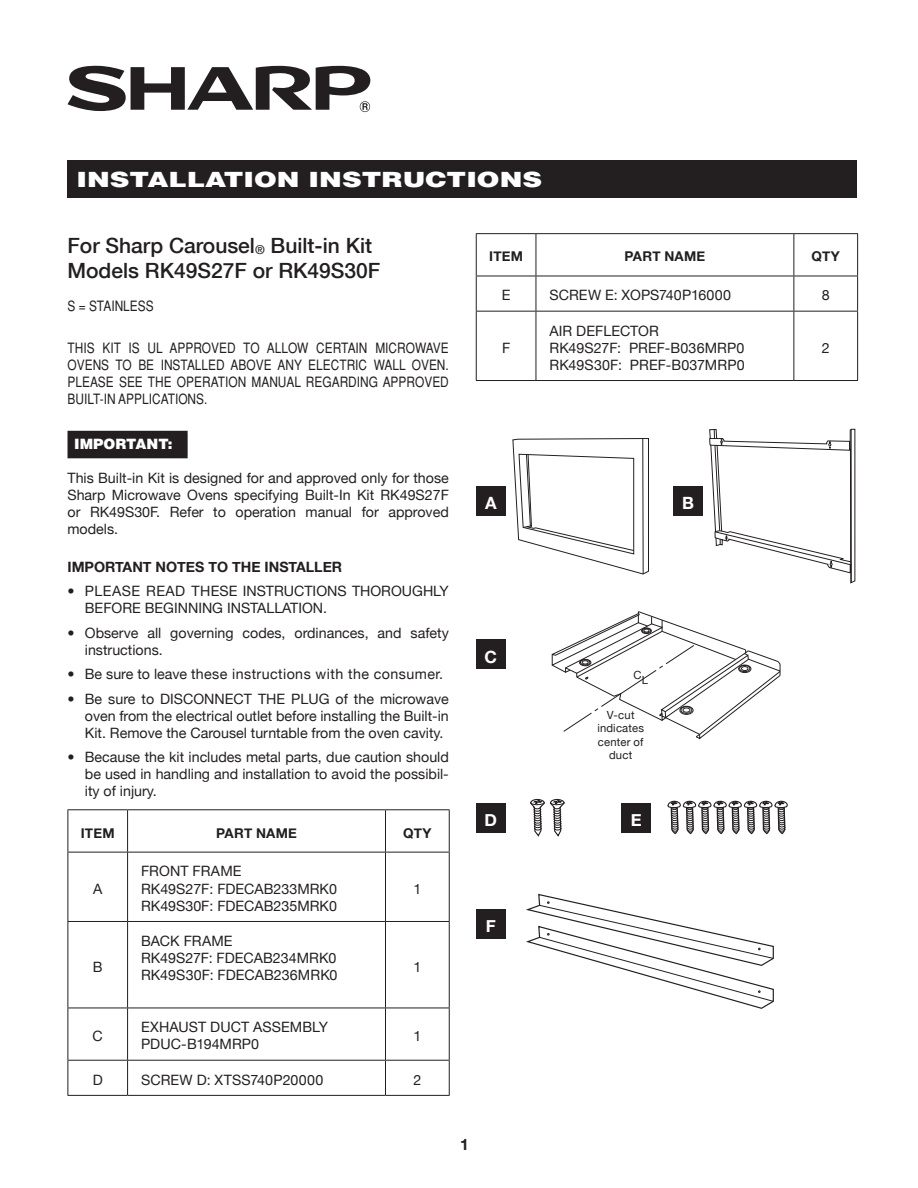
<style>
.page{position:relative;width:918px;height:1188px;background:#fff}
.page>*{position:absolute;margin:0;border:0;box-sizing:border-box;transform-origin:0 0}
.t1{font:500 21px/25.2px "Helvetica Neue";color:#231f20}
.t2{font:900 21px "Helvetica";color:#fff;scale:1.3 1}
.t3{font:700 16.95px "Helvetica Neue";color:#fff}
.t4{font:700 15.75px "Helvetica Neue";color:#231f20}
.t5{font:14.25px/17.1px "Helvetica Neue";color:#231f20}
.t6{font:condensed 14.25px/17.1px "Helvetica";color:#231f20;text-align:justify}
.t7{font:14.25px "Helvetica Neue";letter-spacing:.03em;color:#231f20}
.t8{font:700 14.25px "Helvetica Neue";color:#231f20}
.t9{font:900 14.25px "Helvetica";color:#fff}
.t10{font:700 13.5px "Helvetica Neue";letter-spacing:.015em;color:#231f20}
.t11{font:11.25px/13.5px "Helvetica Neue";letter-spacing:.015em;color:#231f20;text-align:center}
.s1{font-size:12.3px}
</style>
<div class="page">
<div style="left:68px;top:432px;width:119px;height:26px;background:#231f20"></div>
<hr style="left:68px;top:431px;width:120px;height:1px;background:#231f20">
<hr style="left:186px;top:432px;width:2px;height:25px;background:#231f20">
<hr style="left:68px;top:457px;width:120px;height:1px;background:#231f20">
<hr style="left:68px;top:809px;width:60px;height:1px;background:#231f20">
<hr style="left:68px;top:810px;width:1px;height:42px;background:#231f20">
<hr style="left:128px;top:809px;width:257px;height:1px;background:#231f20">
<hr style="left:127px;top:810px;width:1px;height:42px;background:#231f20">
<hr style="left:385px;top:809px;width:65px;height:1px;background:#231f20">
<hr style="left:385px;top:810px;width:1px;height:42px;background:#231f20">
<hr style="left:449px;top:810px;width:1px;height:42px;background:#231f20">
<hr style="left:68px;top:852px;width:60px;height:1px;background:#231f20">
<hr style="left:68px;top:852px;width:1px;height:69px;background:#231f20">
<hr style="left:128px;top:852px;width:257px;height:1px;background:#231f20">
<hr style="left:127px;top:852px;width:1px;height:69px;background:#231f20">
<hr style="left:385px;top:852px;width:65px;height:1px;background:#231f20">
<hr style="left:385px;top:852px;width:1px;height:69px;background:#231f20">
<hr style="left:449px;top:852px;width:1px;height:69px;background:#231f20">
<hr style="left:68px;top:921px;width:60px;height:1px;background:#231f20">
<hr style="left:68px;top:922px;width:1px;height:86px;background:#231f20">
<hr style="left:128px;top:921px;width:257px;height:1px;background:#231f20">
<hr style="left:127px;top:922px;width:1px;height:86px;background:#231f20">
<hr style="left:385px;top:921px;width:65px;height:1px;background:#231f20">
<hr style="left:385px;top:922px;width:1px;height:86px;background:#231f20">
<hr style="left:449px;top:922px;width:1px;height:86px;background:#231f20">
<hr style="left:68px;top:1008px;width:60px;height:1px;background:#231f20">
<hr style="left:68px;top:1008px;width:1px;height:52px;background:#231f20">
<hr style="left:128px;top:1008px;width:257px;height:1px;background:#231f20">
<hr style="left:127px;top:1008px;width:1px;height:52px;background:#231f20">
<hr style="left:385px;top:1008px;width:65px;height:1px;background:#231f20">
<hr style="left:385px;top:1008px;width:1px;height:52px;background:#231f20">
<hr style="left:449px;top:1008px;width:1px;height:52px;background:#231f20">
<hr style="left:68px;top:1060px;width:60px;height:1px;background:#231f20">
<hr style="left:68px;top:1061px;width:1px;height:34px;background:#231f20">
<hr style="left:128px;top:1060px;width:257px;height:1px;background:#231f20">
<hr style="left:127px;top:1061px;width:1px;height:34px;background:#231f20">
<hr style="left:385px;top:1060px;width:65px;height:1px;background:#231f20">
<hr style="left:385px;top:1061px;width:1px;height:34px;background:#231f20">
<hr style="left:449px;top:1061px;width:1px;height:34px;background:#231f20">
<hr style="left:68px;top:1095px;width:60px;height:1px;background:#231f20">
<hr style="left:128px;top:1095px;width:257px;height:1px;background:#231f20">
<hr style="left:385px;top:1095px;width:65px;height:1px;background:#231f20">
<svg style="left:68px;top:66px;width:303px;height:46px"></svg>
<div style="left:68px;top:160px;width:789px;height:38px;background:#231f20"></div>
<svg style="left:512px;top:438px;width:137px;height:137px"></svg>
<hr style="left:643px;top:439px;width:1px;height:135px;background:#231f20">
<svg style="left:709px;top:429px;width:147px;height:155px"></svg>
<hr style="left:851px;top:429px;width:1px;height:154px;background:#231f20">
<div style="left:476px;top:486px;width:30px;height:30px;background:#231f20"></div>
<div style="left:673px;top:486px;width:30px;height:30px;background:#231f20"></div>
<div style="left:476px;top:803px;width:30px;height:30px;background:#231f20"></div>
<div style="left:476px;top:909px;width:30px;height:30px;background:#231f20"></div>
<div style="left:476px;top:640px;width:30px;height:29px;background:#231f20"></div>
<div style="left:622px;top:803px;width:29px;height:30px;background:#231f20"></div>
<svg style="left:551px;top:611px;width:230px;height:129px"></svg>
<svg style="left:530px;top:798px;width:35px;height:39px"></svg>
<svg style="left:667px;top:801px;width:121px;height:34px"></svg>
<svg style="left:526px;top:893px;width:248px;height:116px"></svg>
<hr style="left:476px;top:233px;width:60px;height:1px;background:#231f20">
<hr style="left:476px;top:234px;width:1px;height:42px;background:#231f20">
<hr style="left:536px;top:233px;width:258px;height:1px;background:#231f20">
<hr style="left:536px;top:234px;width:1px;height:42px;background:#231f20">
<hr style="left:794px;top:233px;width:64px;height:1px;background:#231f20">
<hr style="left:793px;top:234px;width:1px;height:42px;background:#231f20">
<hr style="left:857px;top:234px;width:1px;height:42px;background:#231f20">
<hr style="left:476px;top:276px;width:60px;height:1px;background:#231f20">
<hr style="left:536px;top:276px;width:258px;height:1px;background:#231f20">
<hr style="left:794px;top:276px;width:64px;height:1px;background:#231f20">
<hr style="left:476px;top:311px;width:60px;height:1px;background:#231f20">
<hr style="left:476px;top:312px;width:1px;height:68px;background:#231f20">
<hr style="left:536px;top:311px;width:258px;height:1px;background:#231f20">
<hr style="left:536px;top:312px;width:1px;height:68px;background:#231f20">
<hr style="left:794px;top:311px;width:64px;height:1px;background:#231f20">
<hr style="left:793px;top:312px;width:1px;height:68px;background:#231f20">
<hr style="left:857px;top:312px;width:1px;height:68px;background:#231f20">
<hr style="left:476px;top:276px;width:1px;height:35px;background:#231f20">
<hr style="left:536px;top:276px;width:1px;height:35px;background:#231f20">
<hr style="left:793px;top:276px;width:1px;height:35px;background:#231f20">
<hr style="left:857px;top:276px;width:1px;height:35px;background:#231f20">
<hr style="left:476px;top:380px;width:60px;height:1px;background:#231f20">
<hr style="left:536px;top:380px;width:258px;height:1px;background:#231f20">
<hr style="left:794px;top:380px;width:64px;height:1px;background:#231f20">
<h1 class="t2" style="left:77px;top:166px;width:360px">INSTALLATION INSTRUCTIONS</h1>
<h1 class="t1" style="left:68px;top:233px;width:314px">For Sharp Carousel<span class="s1">®</span> Built-in Kit<br>Models RK49S27F or RK49S30F</h1>
<p class="t6" style="left:68px;top:297px;width:88px">S = STAINLESS</p>
<p class="t6" style="left:68px;top:339px;width:383px">THIS KIT IS UL APPROVED TO ALLOW CERTAIN MICROWAVE OVENS TO BE INSTALLED ABOVE ANY ELECTRIC WALL OVEN.<br>PLEASE SEE THE OPERATION MANUAL REGARDING APPROVED BUILT-IN APPLICATIONS.</p>
<p class="t9" style="left:74px;top:435px;width:100px">IMPORTANT:</p>
<p class="t5" style="left:67px;top:469px;width:383px;text-align:justify">This Built-in Kit is designed for and approved only for those Sharp Microwave Ovens specifying Built-In Kit RK49S27F or RK49S30F. Refer to operation manual for approved models.</p>
<p class="t8" style="left:67px;top:558px;width:276px">IMPORTANT NOTES TO THE INSTALLER</p>
<p class="t5" style="left:85px;top:582px;width:365px;text-indent:-17px">• PLEASE READ THESE INSTRUCTIONS THOROUGHLY<br>BEFORE BEGINNING INSTALLATION.</p>
<p class="t5" style="left:85px;top:624px;width:365px;text-indent:-17px">• Observe all governing codes, ordinances, and safety instructions.</p>
<p class="t7" style="left:67px;top:666px;width:377px">• Be sure to leave these instructions with the consumer.</p>
<p class="t5" style="left:85px;top:690px;width:365px;text-align:justify;text-indent:-17px">• Be sure to DISCONNECT THE PLUG of the microwave oven from the electrical outlet before installing the Built-in Kit. Remove the Carousel turntable from the oven cavity.</p>
<p class="t5" style="left:85px;top:748px;width:365px;text-align:justify;text-indent:-17px">• Because the kit includes metal parts, due caution should be used in handling and installation to avoid the possibil&shy;ity of injury.</p>
<p class="t10" style="left:81px;top:824px;width:35px">ITEM</p>
<p class="t10" style="left:216px;top:824px;width:82px">PART NAME</p>
<p class="t10" style="left:403px;top:824px;width:30px">QTY</p>
<p class="t5" style="left:93px;top:880px;width:11px">A</p>
<p class="t5" style="left:93px;top:958px;width:11px">B</p>
<p class="t5" style="left:141px;top:863px;width:197px">FRONT FRAME<br>RK49S27F: FDECAB233MRK0<br>RK49S30F: FDECAB235MRK0</p>
<p class="t5" style="left:141px;top:932px;width:198px">BACK FRAME<br>RK49S27F: FDECAB234MRK0<br>RK49S30F: FDECAB236MRK0</p>
<p class="t5" style="left:413px;top:880px;width:9px">1</p>
<p class="t5" style="left:413px;top:958px;width:9px">1</p>
<p class="t5" style="left:93px;top:1027px;width:12px">C</p>
<p class="t5" style="left:141px;top:1019px;width:189px">EXHAUST DUCT ASSEMBLY<br>PDUC-B194MRP0</p>
<p class="t5" style="left:413px;top:1027px;width:9px">1</p>
<p class="t5" style="left:93px;top:1071px;width:12px">D</p>
<p class="t5" style="left:141px;top:1071px;width:184px">SCREW D: XTSS740P20000</p>
<p class="t5" style="left:413px;top:1071px;width:9px">2</p>
<p class="t10" style="left:489px;top:248px;width:35px">ITEM</p>
<p class="t10" style="left:624px;top:248px;width:82px">PART NAME</p>
<p class="t10" style="left:812px;top:248px;width:30px">QTY</p>
<p class="t5" style="left:502px;top:287px;width:10px">E</p>
<p class="t5" style="left:549px;top:287px;width:183px">SCREW E: XOPS740P16000</p>
<p class="t5" style="left:822px;top:287px;width:9px">8</p>
<p class="t5" style="left:502px;top:339px;width:10px">F</p>
<p class="t5" style="left:549px;top:322px;width:197px">AIR DEFLECTOR<br>RK49S27F: PREF-B036MRP0<br>RK49S30F: PREF-B037MRP0</p>
<p class="t3" style="left:485px;top:492px;width:13px">A</p>
<p class="t3" style="left:682px;top:492px;width:13px">B</p>
<p class="t3" style="left:485px;top:646px;width:14px">C</p>
<p class="t3" style="left:485px;top:810px;width:14px">D</p>
<p class="t3" style="left:486px;top:915px;width:12px">F</p>
<p class="t11" style="left:634px;top:670px;width:16px">CL</p>
<p class="t11" style="left:597px;top:708px;width:48px">V-cut indicates center of duct</p>
<p class="t3" style="left:631px;top:810px;width:12px">E</p>
<p class="t5" style="left:822px;top:339px;width:9px">2</p>
<p class="t4" style="left:460px;top:1135px;width:10px">1</p>
</div>
